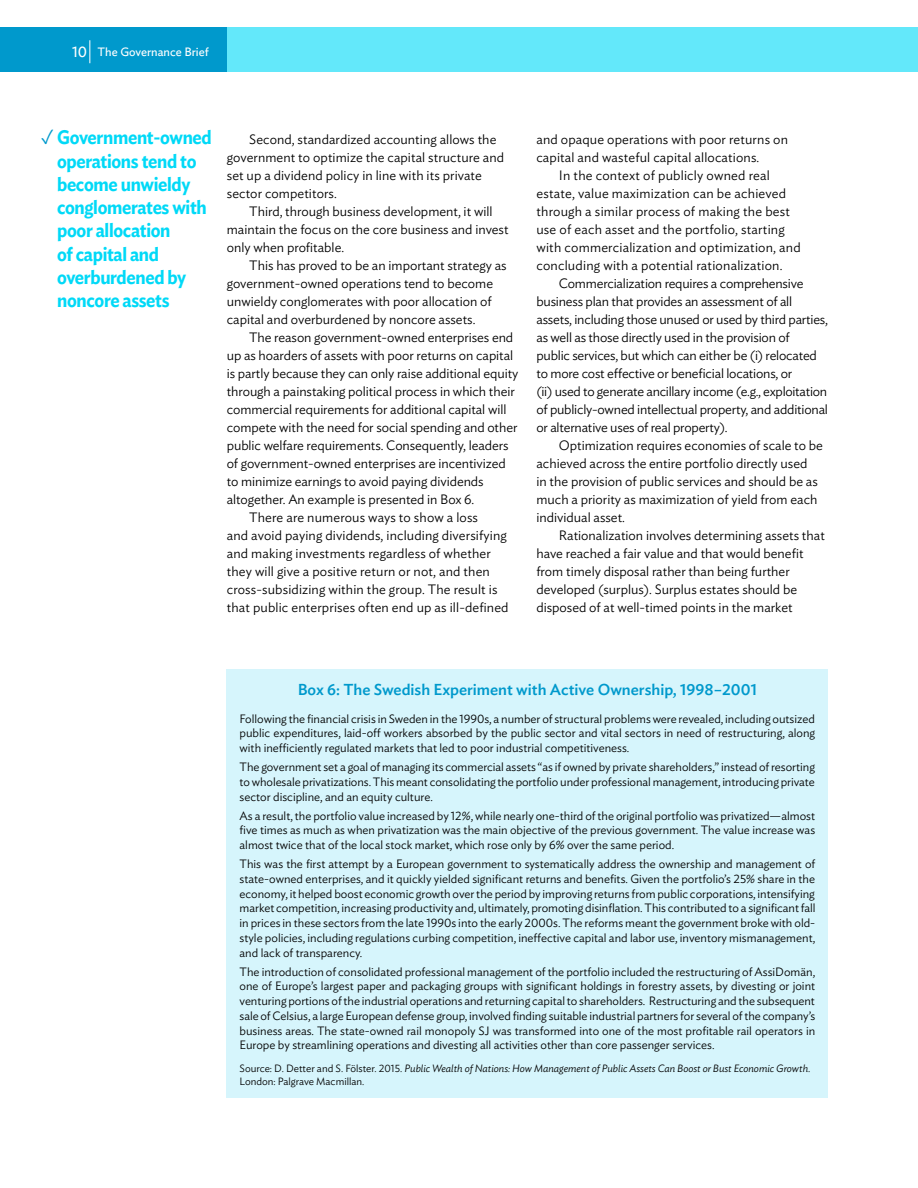
<style>
.page{position:relative;width:918px;height:1188px;background:#fff}
.page>*{position:absolute;margin:0;border:0;box-sizing:border-box;transform-origin:0 0}
.t1{font:600 19.5px/23.2px "Ideal Sans";letter-spacing:-.02em;color:#00d9f7;scale:.9 1}
.t2{font:500 15.75px "Ideal Sans";color:#09c}
.t3{font:300 13.5px/18px "Ideal Sans";color:#000}
.t4{font:300 12px/14.7px "Ideal Sans";color:#000;text-align:justify}
.t5{font:12px "Ideal Sans";color:#fff}
.t6{font:italic 300 10.5px/13.5px "Ideal Sans";color:#000}
.s1{font-size:15px}
.s2{color:#09c}
.s3{font-style:normal}
</style>
<div class="page">
<div style="left:109px;top:27px;width:809px;height:45px;background:#63e8fa"></div>
<div style="left:0;top:27px;width:227px;height:45px;background:#09c"></div>
<svg style="left:89px;top:40px;width:1px;height:23px"></svg>
<div style="left:227px;top:670px;width:601px;height:428px;background:#d6f5fc"></div>
<p class="t5" style="left:72px;top:43px;width:138px"><span class="s1">10</span> The Governance Brief</p>
<h1 class="t1" style="left:57px;top:124px;width:173px;text-indent:-16px"><span class="s2">✓</span> Government-owned operations tend to become unwieldy conglomerates with poor allocation<br>of capital and overburdened by noncore assets</h1>
<p class="t3" style="left:227px;top:129px;width:279px;text-indent:23px">Second, standardized accounting allows the government to optimize the capital structure and set up a dividend policy in line with its private sector competitors.</p>
<p class="t3" style="left:227px;top:201px;width:283px;text-indent:23px">Third, through business development, it will maintain the focus on the core business and invest only when profitable.</p>
<p class="t3" style="left:227px;top:255px;width:281px;text-indent:23px">This has proved to be an important strategy as government-owned operations tend to become unwieldy conglomerates with poor allocation of capital and overburdened by noncore assets.</p>
<p class="t3" style="left:249px;top:327px;width:266px">The reason government-owned enterprises end</p>
<p class="t3" style="left:227px;top:345px;width:288px">up as hoarders of assets with poor returns on capital</p>
<p class="t3" style="left:227px;top:363px;width:293px">is partly because they can only raise additional equity</p>
<p class="t3" style="left:227px;top:381px;width:290px">through a painstaking political process in which their</p>
<p class="t3" style="left:227px;top:399px;width:281px">commercial requirements for additional capital will</p>
<p class="t3" style="left:227px;top:417px;width:292px">compete with the need for social spending and other</p>
<p class="t3" style="left:227px;top:435px;width:283px">public welfare requirements. Consequently, leaders</p>
<p class="t3" style="left:227px;top:453px;width:281px">of government-owned enterprises are incentivized</p>
<p class="t3" style="left:227px;top:471px;width:258px">to minimize earnings to avoid paying dividends</p>
<p class="t3" style="left:227px;top:489px;width:249px">altogether. An example is presented in Box 6.</p>
<p class="t3" style="left:249px;top:507px;width:230px">There are numerous ways to show a loss</p>
<p class="t3" style="left:227px;top:525px;width:282px">and avoid paying dividends, including diversifying</p>
<p class="t3" style="left:227px;top:543px;width:266px">and making investments regardless of whether</p>
<p class="t3" style="left:227px;top:561px;width:265px">they will give a positive return or not, and then</p>
<p class="t3" style="left:227px;top:579px;width:272px">cross-subsidizing within the group. The result is</p>
<p class="t3" style="left:227px;top:597px;width:283px">that public enterprises often end up as ill-defined</p>
<p class="t3" style="left:536px;top:129px;width:253px">and opaque operations with poor returns on capital and wasteful capital allocations.</p>
<p class="t3" style="left:536px;top:165px;width:266px;text-indent:23px">In the context of publicly owned real estate, value maximization can be achieved through a similar process of making the best use of each asset and the portfolio, starting with commercialization and optimization, and concluding with a potential rationalization.</p>
<p class="t3" style="left:536px;top:273px;width:293px;text-indent:23px">Commercialization requires a comprehensive business plan that provides an assessment of all assets, including those unused or used by third parties, as well as those directly used in the provision of<br>public services, but which can either be (i) relocated to more cost effective or beneficial locations, or<br>(ii) used to generate ancillary income (e.g., exploitation of publicly-owned intellectual property, and additional or alternative uses of real property).</p>
<p class="t3" style="left:536px;top:435px;width:288px;text-indent:23px">Optimization requires economies of scale to be achieved across the entire portfolio directly used<br>in the provision of public services and should be as much a priority as maximization of yield from each individual asset.</p>
<p class="t3" style="left:536px;top:525px;width:290px;text-indent:23px">Rationalization involves determining assets that have reached a fair value and that would benefit from timely disposal rather than being further developed (surplus). Surplus estates should be disposed of at well-timed points in the market</p>
<p class="t2" style="left:298px;top:677px;width:461px">Box 6: The Swedish Experiment with Active Ownership, 1998–2001</p>
<p class="t4" style="left:240px;top:710px;width:577px">Following the financial crisis in Sweden in the 1990s, a number of structural problems were revealed, including outsized public expenditures, laid-off workers absorbed by the public sector and vital sectors in need of restructuring, along with inefficiently regulated markets that led to poor industrial competitiveness.</p>
<p class="t4" style="left:240px;top:759px;width:577px">The government set a goal of managing its commercial assets “as if owned by private shareholders,” instead of resorting to wholesale privatizations. This meant consolidating the portfolio under professional management, introducing private sector discipline, and an equity culture.</p>
<p class="t4" style="left:240px;top:807px;width:577px">As a result, the portfolio value increased by 12%, while nearly one-third of the original portfolio was privatized—almost five times as much as when privatization was the main objective of the previous government. The value increase was almost twice that of the local stock market, which rose only by 6% over the same period.</p>
<p class="t4" style="left:240px;top:856px;width:578px">This was the first attempt by a European government to systematically address the ownership and management of state-owned enterprises, and it quickly yielded significant returns and benefits. Given the portfolio’s 25% share in the economy, it helped boost economic growth over the period by improving returns from public corporations, intensifying market competition, increasing productivity and, ultimately, promoting disinflation. This contributed to a significant fall in prices in these sectors from the late 1990s into the early 2000s. The reforms meant the government broke with old&shy;style policies, including regulations curbing competition, ineffective capital and labor use, inventory mismanagement, and lack of transparency.</p>
<p class="t4" style="left:240px;top:963px;width:577px">The introduction of consolidated professional management of the portfolio included the restructuring of AssiDomän, one of Europe’s largest paper and packaging groups with significant holdings in forestry assets, by divesting or joint venturing portions of the industrial operations and returning capital to shareholders. Restructuring and the subsequent sale of Celsius, a large European defense group, involved finding suitable industrial partners for several of the company’s business areas. The state-owned rail monopoly SJ was transformed into one of the most profitable rail operators in Europe by streamlining operations and divesting all activities other than core passenger services.</p>
<p class="t6" style="left:240px;top:1060px;width:572px"><span class="s3">Source: D. Detter and S. Fölster. 2015.</span> Public Wealth of Nations: How Management of Public Assets Can Boost or Bust Economic Growth<span class="s3">.<br>London: Palgrave Macmillan.</span></p>
</div>
